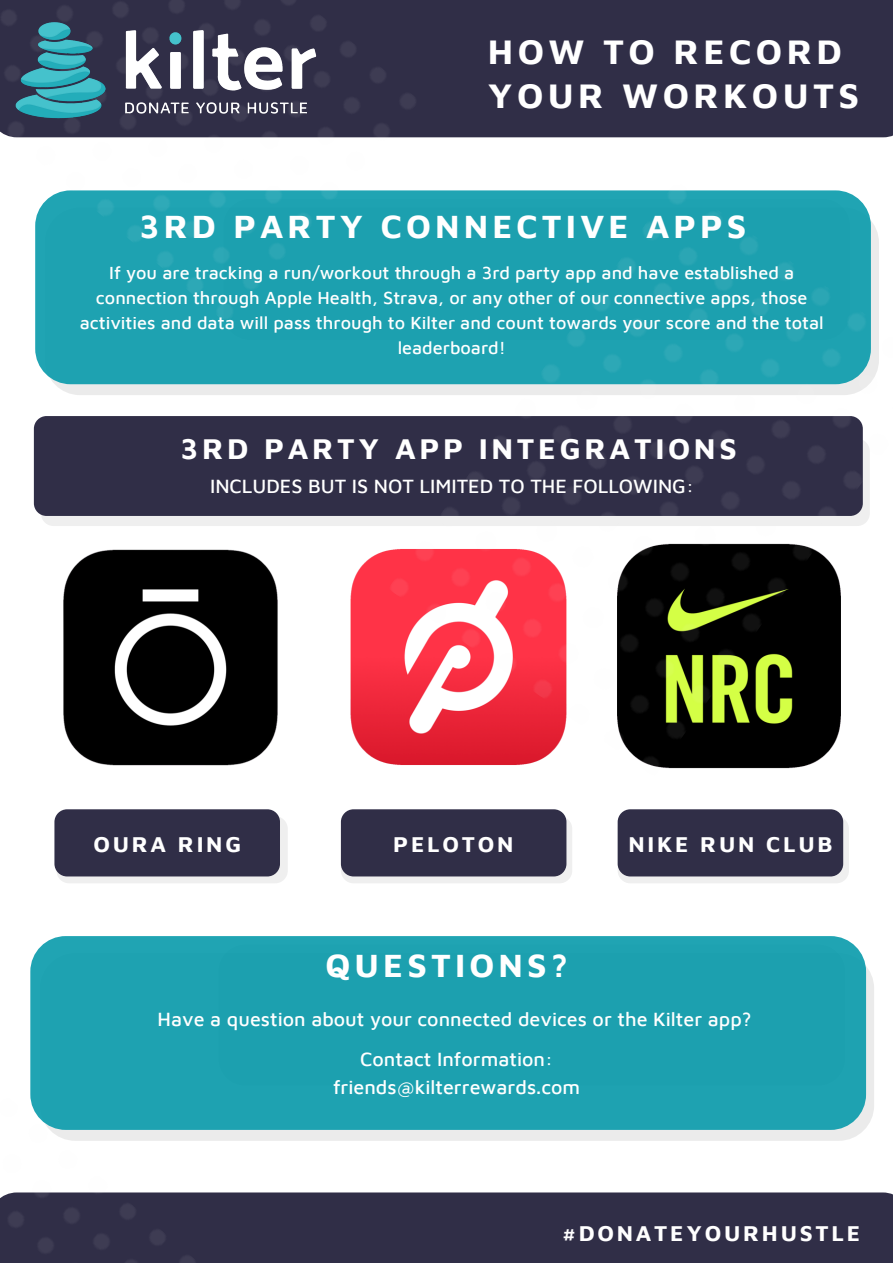
<style>
.page{position:relative;width:893px;height:1263px;background:#fff}
.page>*{position:absolute;margin:0;border:0;box-sizing:border-box;transform-origin:0 0}
.t1{font:700 35.78px/44px "Maven Pro";letter-spacing:.125em;color:#fff}
.t2{font:700 33.75px "Maven Pro";letter-spacing:.125em;color:#fff}
.t3{font:700 30px "Maven Pro";letter-spacing:.125em;color:#fff}
.t4{font:700 22.5px "Maven Pro";letter-spacing:.125em;color:#fff}
.t5{font:500 19.73px/27.1px "Maven Pro";color:#fff;text-align:center}
.t6{font:500 18px/24.8px "Maven Pro";color:#fff;text-align:center}
</style>
<div class="page">
<svg style="left:45px;top:207px;width:834px;height:188px;background:#e6e9e9"></svg>
<div style="left:35px;top:190px;width:836px;height:194px;background:#1ea2b1;border-radius:35px"></div>
<div style="left:420px;top:0;width:473px;height:137px;background:#302e47"></div>
<div style="left:41px;top:439px;width:829px;height:87px;background:#efefef;border-radius:13px"></div>
<div style="left:34px;top:416px;width:829px;height:100px;background:#302e47;border-radius:13px"></div>
<svg style="left:56px;top:816px;width:232px;height:67px;fill:#efefef"></svg>
<img style="left:0;top:0;width:420px;height:324px">
<img style="left:0;top:11px;width:338px;height:125px">
<div style="left:259px;top:1192px;width:634px;height:71px;background:#302e47"></div>
<img style="left:0;top:1116px;width:259px;height:147px">
<img style="left:63px;top:549px;width:215px;height:217px">
<img style="left:350px;top:550px;width:38px;height:214px">
<div style="left:54px;top:809px;width:226px;height:67px;background:#302e47;border-radius:13px"></div>
<svg style="left:341px;top:816px;width:231px;height:67px;fill:#efefef"></svg>
<div style="left:341px;top:809px;width:225px;height:67px;background:#302e47;border-radius:13px"></div>
<svg style="left:617px;top:816px;width:232px;height:67px;fill:#efefef"></svg>
<div style="left:617px;top:809px;width:226px;height:67px;background:#302e47;border-radius:13px"></div>
<img style="left:388px;top:180px;width:491px;height:589px">
<div style="left:40px;top:953px;width:834px;height:188px;background:#ebebeb;border-radius:35px"></div>
<div style="left:30px;top:936px;width:836px;height:194px;background:#1ca0af;border-radius:35px"></div>
<h1 class="t1" style="left:488px;top:28px;width:373px">HOW TO RECORD<br>YOUR WORKOUTS</h1>
<h2 class="t2" style="left:139px;top:205px;width:608px">3RD PARTY CONNECTIVE APPS</h2>
<p class="t6" style="left:80px;top:260px;width:745px">If you are tracking a run/workout through a 3rd party app and have established a connection through Apple Health, Strava, or any other of our connective apps, those activities and data will pass through to Kilter and count towards your score and the total leaderboard!</p>
<h3 class="t3" style="left:181px;top:430px;width:557px">3RD PARTY APP INTEGRATIONS</h3>
<p class="t5" style="left:210px;top:472px;width:485px">INCLUDES BUT IS NOT LIMITED TO THE FOLLOWING:</p>
<p class="t4" style="left:93px;top:830px;width:149px">OURA RING</p>
<p class="t4" style="left:393px;top:830px;width:122px">PELOTON</p>
<p class="t4" style="left:628px;top:830px;width:206px">NIKE RUN CLUB</p>
<h2 class="t2" style="left:325px;top:944px;width:244px">QUESTIONS?</h2>
<p class="t5" style="left:158px;top:1005px;width:595px">Have a question about your connected devices or the Kilter app?</p>
<p class="t5" style="left:333px;top:1045px;width:249px">Contact Information: friends@kilterrewards.com</p>
<p class="t4" style="left:562px;top:1219px;width:300px">#DONATEYOURHUSTLE</p>
<p class="t4" style="left:578px;top:1224px;width:300px">#DONATEYOURHUSTLE</p>
</div>
